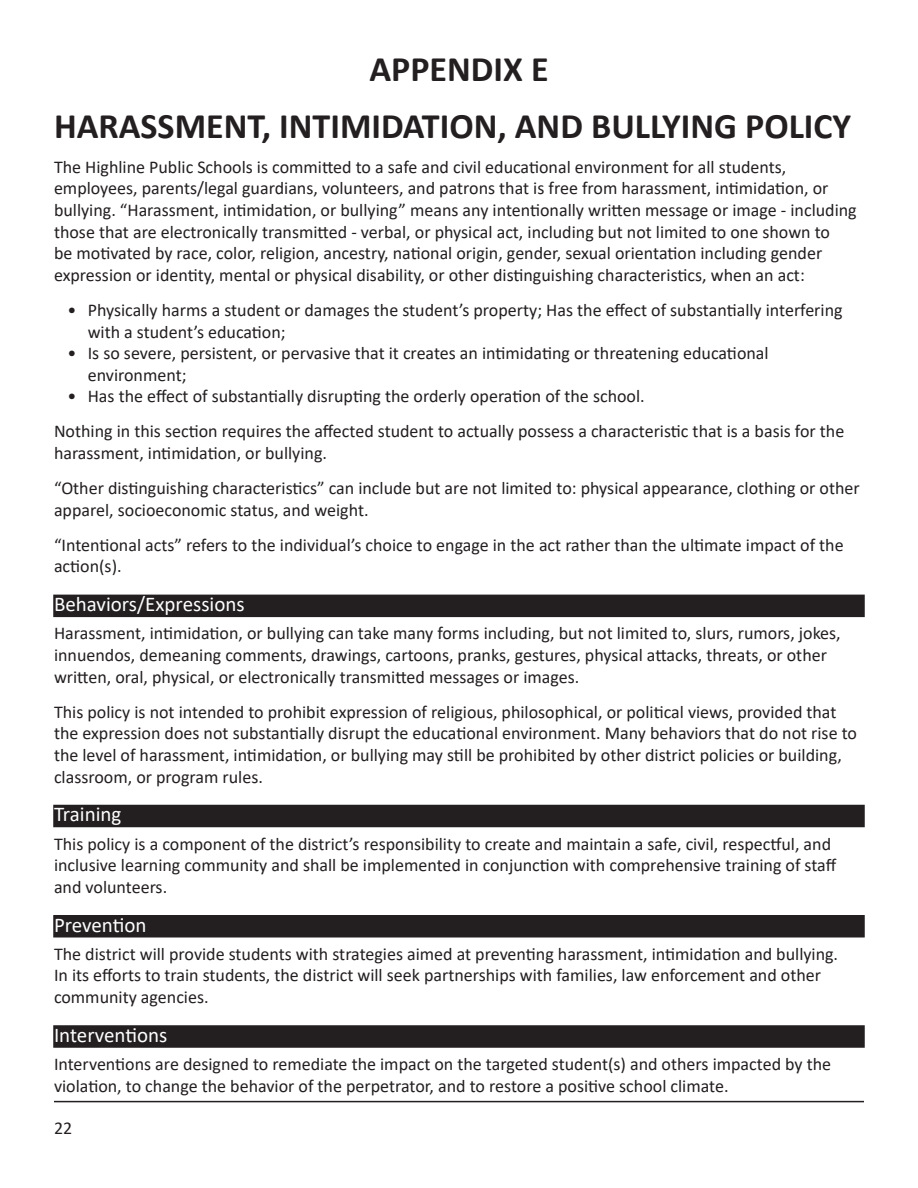
<style>
.page{position:relative;width:918px;height:1188px;background:#fff}
.page>*{position:absolute;margin:0;border:0;box-sizing:border-box;transform-origin:0 0}
.Appendix_Heading{font:700 36px "Calibri";color:#231f20}
.Section_Subheading{font:21px "Calibri";color:#fff}
.Standard_-_Calibri_1{font:18px/21.6px "Calibri";color:#231f20}
</style>
<div class="page">
<hr style="left:54px;top:1101px;width:810px;height:1px;background:#231f20">
<div style="left:54px;top:595px;width:810px;height:21px;background:#231f20"></div>
<div style="left:53px;top:595px;width:812px;height:22px;border:2px solid #231f20"></div>
<div style="left:54px;top:806px;width:810px;height:20px;background:#231f20"></div>
<div style="left:53px;top:805px;width:812px;height:22px;border:2px solid #231f20"></div>
<div style="left:54px;top:916px;width:810px;height:21px;background:#231f20"></div>
<div style="left:53px;top:915px;width:812px;height:23px;border:2px solid #231f20"></div>
<div style="left:54px;top:1026px;width:810px;height:21px;background:#231f20"></div>
<div style="left:53px;top:1025px;width:812px;height:23px;border:2px solid #231f20"></div>
<p class="Appendix_Heading" style="left:369px;top:44px;width:181px">APPENDIX E</p>
<p class="Appendix_Heading" style="left:54px;top:100px;width:799px">HARASSMENT, INTIMIDATION, AND BULLYING POLICY</p>
<p class="Standard_-_Calibri_1" style="left:54px;top:156px;width:804px">The Highline Public Schools is committed to a safe and civil educational environment for all students, employees, parents/legal guardians, volunteers, and patrons that is free from harassment, intimidation, or bullying. “Harassment, intimidation, or bullying” means any intentionally written message or image - including those that are electronically transmitted - verbal, or physical act, including but not limited to one shown to<br>be motivated by race, color, religion, ancestry, national origin, gender, sexual orientation including gender expression or identity, mental or physical disability, or other distinguishing characteristics, when an act:</p>
<p class="Standard_-_Calibri_1" style="left:88px;top:299px;width:756px;text-indent:-20px">• Physically harms a student or damages the student’s property; Has the effect of substantially interfering with a student’s education;</p>
<p class="Standard_-_Calibri_1" style="left:88px;top:342px;width:682px;text-indent:-20px">• Is so severe, persistent, or pervasive that it creates an intimidating or threatening educational environment;</p>
<p class="Standard_-_Calibri_1" style="left:68px;top:385px;width:579px">• Has the effect of substantially disrupting the orderly operation of the school.</p>
<p class="Standard_-_Calibri_1" style="left:54px;top:420px;width:792px">Nothing in this section requires the affected student to actually possess a characteristic that is a basis for the harassment, intimidation, or bullying.</p>
<p class="Standard_-_Calibri_1" style="left:54px;top:477px;width:807px">“Other distinguishing characteristics” can include but are not limited to: physical appearance, clothing or other apparel, socioeconomic status, and weight.</p>
<p class="Standard_-_Calibri_1" style="left:54px;top:534px;width:791px">“Intentional acts” refers to the individual’s choice to engage in the act rather than the ultimate impact of the action(s).</p>
<p class="Section_Subheading" style="left:54px;top:590px;width:192px">Behaviors/Expressions</p>
<p class="Standard_-_Calibri_1" style="left:54px;top:622px;width:788px">Harassment, intimidation, or bullying can take many forms including, but not limited to, slurs, rumors, jokes, innuendos, demeaning comments, drawings, cartoons, pranks, gestures, physical attacks, threats, or other written, oral, physical, or electronically transmitted messages or images.</p>
<p class="Standard_-_Calibri_1" style="left:54px;top:701px;width:805px">This policy is not intended to prohibit expression of religious, philosophical, or political views, provided that the expression does not substantially disrupt the educational environment. Many behaviors that do not rise to the level of harassment, intimidation, or bullying may still be prohibited by other district policies or building, classroom, or program rules.</p>
<p class="Section_Subheading" style="left:54px;top:800px;width:69px">Training</p>
<p class="Standard_-_Calibri_1" style="left:54px;top:832px;width:784px">This policy is a component of the district’s responsibility to create and maintain a safe, civil, respectful, and inclusive learning community and shall be implemented in conjunction with comprehensive training of staff and volunteers.</p>
<p class="Section_Subheading" style="left:54px;top:910px;width:94px">Prevention</p>
<p class="Standard_-_Calibri_1" style="left:54px;top:943px;width:786px">The district will provide students with strategies aimed at preventing harassment, intimidation and bullying.<br>In its efforts to train students, the district will seek partnerships with families, law enforcement and other community agencies.</p>
<p class="Section_Subheading" style="left:54px;top:1020px;width:115px">Interventions</p>
<p class="Standard_-_Calibri_1" style="left:54px;top:1053px;width:779px">Interventions are designed to remediate the impact on the targeted student(s) and others impacted by the violation, to change the behavior of the perpetrator, and to restore a positive school climate.</p>
<p class="Standard_-_Calibri_1" style="left:54px;top:1117px;width:20px">22</p>
</div>
